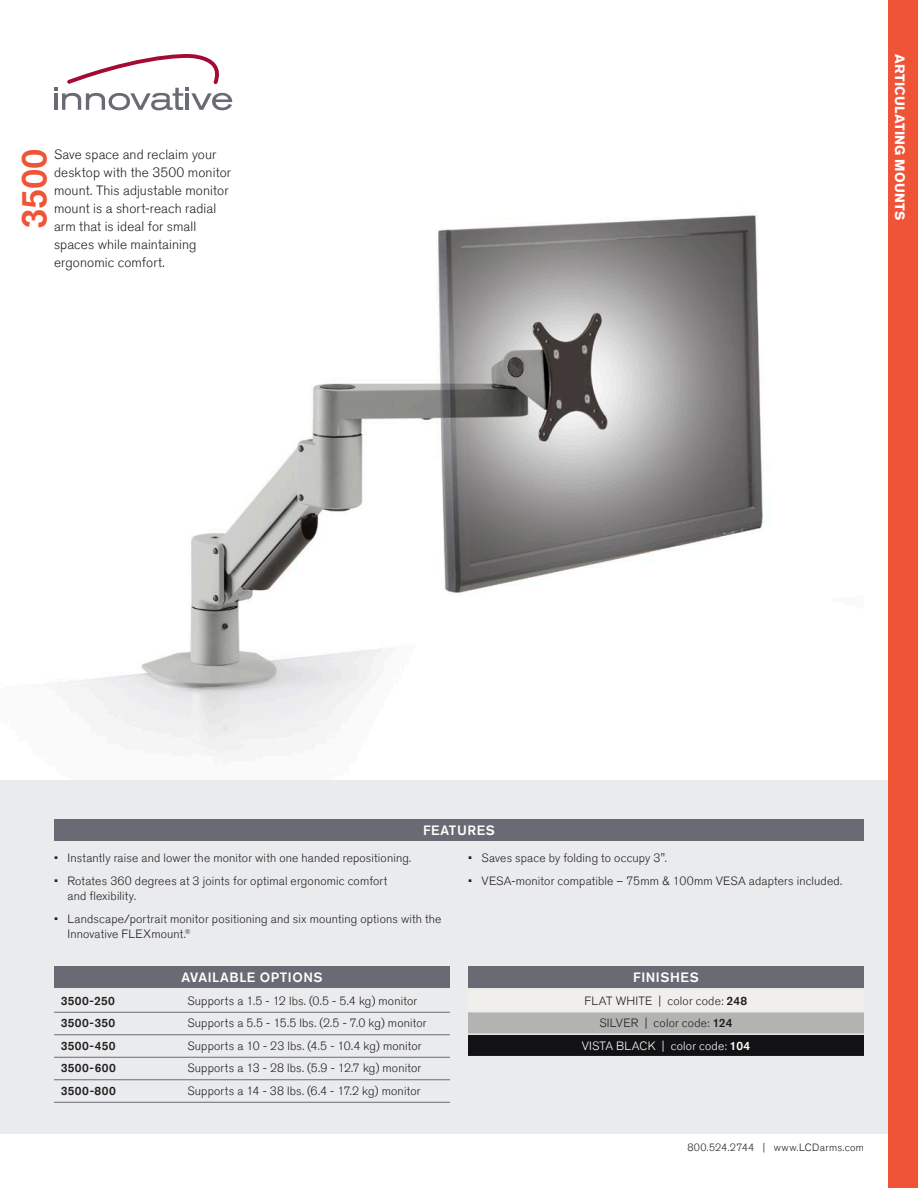
<style>
.page{position:relative;width:918px;height:1188px;background:#fff}
.page>*{position:absolute;margin:0;border:0;box-sizing:border-box;transform-origin:0 0}
.Model{font:500 36px "Akzidenz Grotesk Std";color:#f05437}
.Model_Description{font:300 13.5px/18px "Akzidenz Grotesk Std";letter-spacing:.01em;color:#231f20}
.t1{font:500 13.5px "Akzidenz Grotesk Std";letter-spacing:.04em;color:#fff}
.t2{font:700 13.5px "Akzidenz Grotesk Std";letter-spacing:.02em;color:#fff}
.Features{font:300 12px/14.4px "Akzidenz Grotesk Std";letter-spacing:.015em;color:#231f20}
.Available_Options{font:300 12px "Akzidenz Grotesk Std";letter-spacing:.015em;color:#231f20}
.Available_Options-2{font:500 12px "Akzidenz Grotesk Std";letter-spacing:.03em;color:#231f20}
.t3{font:300 12px "Akzidenz Grotesk Std";letter-spacing:.015em;color:#fff}
.t4{font:300 10.5px "Akzidenz Grotesk Std";letter-spacing:.03em;color:#231f20}
.s1{font-weight:500}
</style>
<div class="page">
<img style="left:0;top:100px;width:864px;height:681px">
<div style="left:0;top:781px;width:918px;height:353px;background:#e9ebec"></div>
<div style="left:54px;top:967px;width:396px;height:21px;background:#696b74"></div>
<div style="left:54px;top:819px;width:810px;height:21px;background:#696b74"></div>
<hr style="left:54px;top:1012px;width:396px;height:1px;background:#696b74">
<hr style="left:54px;top:1035px;width:396px;height:1px;background:#696b74">
<hr style="left:54px;top:1057px;width:396px;height:1px;background:#696b74">
<hr style="left:54px;top:1080px;width:396px;height:1px;background:#696b74">
<hr style="left:54px;top:1102px;width:396px;height:1px;background:#696b74">
<div style="left:468px;top:967px;width:396px;height:21px;background:#696b74"></div>
<div style="left:468px;top:990px;width:396px;height:21px;background:#f0efeb"></div>
<div style="left:468px;top:1012px;width:396px;height:21px;background:#b3b4b2"></div>
<div style="left:468px;top:1035px;width:396px;height:21px;background:#121113"></div>
<svg style="left:54px;top:54px;width:178px;height:56px"></svg>
<div style="left:889px;top:0;width:29px;height:1188px;background:#f05437"></div>
<p class="Model_Description" style="left:54px;top:146px;width:179px">Save space and reclaim your desktop with the 3500 monitor mount. This adjustable monitor mount is a short-reach radial arm that is ideal for small spaces while maintaining ergonomic comfort.</p>
<p class="Model" style="left:12px;top:229px;width:81px;rotate:-90deg">3500</p>
<p class="t2" style="left:908px;top:54px;width:168px;rotate:90deg">ARTICULATING MOUNTS</p>
<p class="t1" style="left:423px;top:822px;width:73px">FEATURES</p>
<p class="Features" style="left:54px;top:851px;width:359px">• Instantly raise and lower the monitor with one handed repositioning.</p>
<p class="Features" style="left:68px;top:874px;width:321px;text-indent:-14px">• Rotates 360 degrees at 3 joints for optimal ergonomic comfort and flexibility.</p>
<p class="Features" style="left:68px;top:912px;width:376px;text-indent:-14px">• Landscape/portrait monitor positioning and six mounting options with the<br>Innovative FLEXmount.<sup>®</sup></p>
<p class="t1" style="left:181px;top:969px;width:143px">AVAILABLE OPTIONS</p>
<p class="Available_Options-2" style="left:61px;top:993px;width:56px">3500-250</p>
<p class="Available_Options" style="left:188px;top:994px;width:231px">Supports a 1.5 - 12 lbs. (0.5 - 5.4 kg) monitor</p>
<p class="Available_Options-2" style="left:61px;top:1016px;width:56px">3500-350</p>
<p class="Available_Options" style="left:187px;top:1016px;width:241px">Supports a 5.5 - 15.5 lbs. (2.5 - 7.0 kg) monitor</p>
<p class="Available_Options-2" style="left:61px;top:1038px;width:56px">3500-450</p>
<p class="Available_Options" style="left:187px;top:1039px;width:236px">Supports a 10 - 23 lbs. (4.5 - 10.4 kg) monitor</p>
<p class="Available_Options-2" style="left:61px;top:1061px;width:57px">3500-600</p>
<p class="Available_Options" style="left:188px;top:1061px;width:235px">Supports a 13 - 28 lbs. (5.9 - 12.7 kg) monitor</p>
<p class="Available_Options-2" style="left:61px;top:1083px;width:57px">3500-800</p>
<p class="Available_Options" style="left:188px;top:1084px;width:235px">Supports a 14 - 38 lbs. (6.4 - 17.2 kg) monitor</p>
<p class="Features" style="left:468px;top:851px;width:200px">• Saves space by folding to occupy 3".</p>
<p class="Features" style="left:468px;top:874px;width:376px">• VESA-monitor compatible – 75mm &amp; 100mm VESA adapters included.</p>
<p class="t1" style="left:633px;top:969px;width:67px">FINISHES</p>
<p class="Features" style="left:585px;top:994px;width:164px">FLAT WHITE | color code: <span class="s1">248</span></p>
<p class="Features" style="left:599px;top:1016px;width:135px">SILVER | color code: <span class="s1">124</span></p>
<p class="t3" style="left:582px;top:1039px;width:170px">VISTA BLACK | color code: <span class="s1">104</span></p>
<p class="t4" style="left:687px;top:1141px;width:178px">800.524.2744 | www.LCDarms.com</p>
</div>
